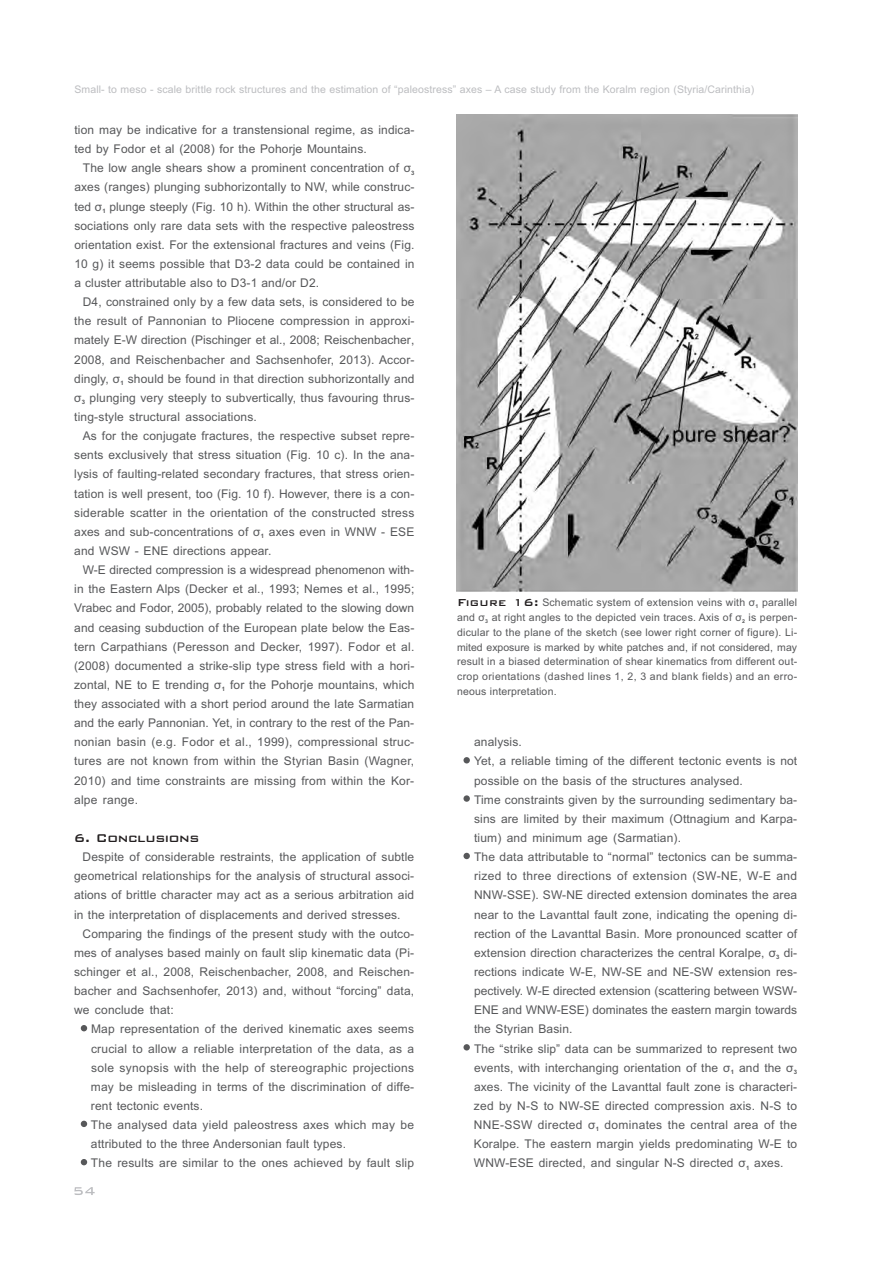
<style>
.page{position:relative;width:893px;height:1263px;background:#fff}
.page>*{position:absolute;margin:0;border:0;box-sizing:border-box;transform-origin:0 0}
.t1{font:500 15px "Bank Gothic BT";letter-spacing:-.025em;color:#231f20}
.t2{font:12px/19.2px "Arial";letter-spacing:.01em;color:#57585a;text-align:justify}
.t3{font:10.5px/14.9px "Arial";letter-spacing:.02em;color:#57585a;text-align:justify}
.t4{font:10.5px "Arial";letter-spacing:.01em;color:#bcbdc0}
.t5{font:700 6px "Arial";color:#57585a}
.t6{font:700 5.25px "Arial";color:#57585a}
.s1{font-family:"Bank Gothic BT";font-weight:500;font-size:13.5px;color:#231f20}
</style>
<div class="page">
<svg style="left:81px;top:1025px;width:6px;height:6px"></svg>
<svg style="left:81px;top:1121px;width:6px;height:6px"></svg>
<svg style="left:81px;top:1159px;width:6px;height:6px"></svg>
<img style="left:457px;top:114px;width:341px;height:477px">
<div style="left:463px;top:757px;width:7px;height:6px;background:#57585a;border-radius:50%"></div>
<div style="left:463px;top:795px;width:7px;height:7px;background:#57585a;border-radius:50%"></div>
<div style="left:463px;top:853px;width:7px;height:6px;background:#57585a;border-radius:50%"></div>
<div style="left:463px;top:1044px;width:7px;height:6px;background:#57585a;border-radius:50%"></div>
<svg style="left:74px;top:1187px;width:21px;height:8px"></svg>
<p class="t4" style="left:74px;top:85px;width:681px">Small- to meso - scale brittle rock structures and the estimation of “paleostress” axes – A case study from the Koralm region (Styria/Carinthia)</p>
<p class="t2" style="left:74px;top:121px;width:342px">tion may be indicative for a transtensional regime, as indica&shy;ted by Fodor et al (2008) for the Pohorje Mountains.</p>
<p class="t2" style="left:74px;top:159px;width:342px;text-indent:9px">The low angle shears show a prominent concentration of σ<sub>3 </sub>axes (ranges) plunging subhorizontally to NW, while construc&shy;ted σ plunge steeply (Fig. 10 h). Within the other structural as-</p>
<p class="t5" style="left:102px;top:209px;width:5px">1</p>
<p class="t2" style="left:74px;top:217px;width:342px">sociations only rare data sets with the respective paleostress orientation exist. For the extensional fractures and veins (Fig.<br>10 g) it seems possible that D3-2 data could be contained in a cluster attributable also to D3-1 and/or D2.</p>
<p class="t2" style="left:74px;top:293px;width:342px;text-indent:9px">D4, constrained only by a few data sets, is considered to be the result of Pannonian to Pliocene compression in approxi&shy;mately E-W direction (Pischinger et al., 2008; Reischenbacher, 2008, and Reischenbacher and Sachsenhofer, 2013). Accor&shy;dingly, σ should be found in that direction subhorizontally and</p>
<p class="t5" style="left:120px;top:381px;width:5px">1</p>
<p class="t2" style="left:74px;top:389px;width:342px">σ plunging very steeply to subvertically, thus favouring thrus-</p>
<p class="t5" style="left:82px;top:400px;width:5px">3</p>
<p class="t2" style="left:74px;top:408px;width:184px">ting-style structural associations.</p>
<p class="t2" style="left:83px;top:427px;width:333px">As for the conjugate fractures, the respective subset repre-</p>
<p class="t2" style="left:74px;top:447px;width:342px">sents exclusively that stress situation (Fig. 10 c). In the ana-</p>
<p class="t2" style="left:74px;top:466px;width:342px">lysis of faulting-related secondary fractures, that stress orien-</p>
<p class="t2" style="left:74px;top:485px;width:342px">tation is well present, too (Fig. 10 f). However, there is a con-</p>
<p class="t2" style="left:74px;top:504px;width:342px">siderable scatter in the orientation of the constructed stress</p>
<p class="t2" style="left:74px;top:523px;width:342px">axes and sub-concentrations of σ axes even in WNW - ESE</p>
<p class="t5" style="left:261px;top:534px;width:5px">1</p>
<p class="t2" style="left:74px;top:542px;width:199px">and WSW - ENE directions appear.</p>
<p class="t2" style="left:83px;top:561px;width:333px">W-E directed compression is a widespread phenomenon with-</p>
<p class="t2" style="left:74px;top:580px;width:342px">in the Eastern Alps (Decker et al., 1993; Nemes et al., 1995;</p>
<p class="t2" style="left:74px;top:600px;width:341px">Vrabec and Fodor, 2005), probably related to the slowing down</p>
<p class="t2" style="left:74px;top:619px;width:342px">and ceasing subduction of the European plate below the Eas-</p>
<p class="t2" style="left:74px;top:638px;width:342px">tern Carpathians (Peresson and Decker, 1997). Fodor et al.</p>
<p class="t2" style="left:74px;top:657px;width:342px">(2008) documented a strike-slip type stress field with a hori-</p>
<p class="t2" style="left:74px;top:676px;width:342px">zontal, NE to E trending σ for the Pohorje mountains, which</p>
<p class="t5" style="left:222px;top:687px;width:5px">1</p>
<p class="t2" style="left:74px;top:695px;width:342px">they associated with a short period around the late Sarmatian and the early Pannonian. Yet, in contrary to the rest of the Pan&shy;nonian basin (e.g. Fodor et al., 1999), compressional struc&shy;tures are not known from within the Styrian Basin (Wagner, 2010) and time constraints are missing from within the Kor&shy;alpe range.</p>
<p class="t1" style="left:74px;top:830px;width:127px">6. Conclusions</p>
<p class="t2" style="left:74px;top:848px;width:342px;text-indent:9px">Despite of considerable restraints, the application of subtle geometrical relationships for the analysis of structural associ&shy;ations of brittle character may act as a serious arbitration aid in the interpretation of displacements and derived stresses.</p>
<p class="t2" style="left:74px;top:925px;width:342px;text-indent:9px">Comparing the findings of the present study with the outco&shy;mes of analyses based mainly on fault slip kinematic data (Pi&shy;schinger et al., 2008, Reischenbacher, 2008, and Reischen&shy;bacher and Sachsenhofer, 2013) and, without “forcing” data, we conclude that:</p>
<p class="t2" style="left:91px;top:1021px;width:325px;text-align:left">Map representation of the derived kinematic axes seems crucial to allow a reliable interpretation of the data, as a sole synopsis with the help of stereographic projections may be misleading in terms of the discrimination of diffe&shy;rent tectonic events.<br>The analysed data yield paleostress axes which may be attributed to the three Andersonian fault types.<br>The results are similar to the ones achieved by fault slip</p>
<p class="t3" style="left:457px;top:596px;width:342px"><span class="s1">Figure 16:</span> Schematic system of extension veins with σ parallel</p>
<p class="t6" style="left:755px;top:604px;width:4px">1</p>
<p class="t3" style="left:457px;top:611px;width:342px">and σ at right angles to the depicted vein traces. Axis of σ is perpen-</p>
<p class="t6" style="left:485px;top:619px;width:4px">3</p>
<p class="t6" style="left:742px;top:619px;width:4px">2</p>
<p class="t3" style="left:457px;top:625px;width:342px">dicular to the plane of the sketch (see lower right corner of figure). Li&shy;mited exposure is marked by white patches and, if not considered, may result in a biased determination of shear kinematics from different out&shy;crop orientations (dashed lines 1, 2, 3 and blank fields) and an erro&shy;neous interpretation.</p>
<p class="t2" style="left:474px;top:734px;width:325px;text-align:left">analysis.<br>Yet, a reliable timing of the different tectonic events is not possible on the basis of the structures analysed.<br>Time constraints given by the surrounding sedimentary ba&shy;sins are limited by their maximum (Ottnagium and Karpa&shy;tium) and minimum age (Sarmatian).<br>The data attributable to “normal” tectonics can be summa&shy;rized to three directions of extension (SW-NE, W-E and NNW-SSE). SW-NE directed extension dominates the area near to the Lavanttal fault zone, indicating the opening di&shy;rection of the Lavanttal Basin. More pronounced scatter of extension direction characterizes the central Koralpe, σ di-</p>
<p class="t5" style="left:776px;top:955px;width:5px">3</p>
<p class="t2" style="left:474px;top:963px;width:325px;text-align:left">rections indicate W-E, NW-SE and NE-SW extension res&shy;pectively. W-E directed extension (scattering between WSW-ENE and WNW-ESE) dominates the eastern margin towards the Styrian Basin.<br>The “strike slip” data can be summarized to represent two events, with interchanging orientation of the σ and the σ</p>
<p class="t5" style="left:731px;top:1070px;width:5px">1</p>
<p class="t5" style="left:794px;top:1070px;width:5px">3</p>
<p class="t2" style="left:474px;top:1078px;width:325px">axes. The vicinity of the Lavanttal fault zone is characteri&shy;zed by N-S to NW-SE directed compression axis. N-S to NNE-SSW directed σ dominates the central area of the</p>
<p class="t5" style="left:596px;top:1127px;width:5px">1</p>
<p class="t2" style="left:474px;top:1135px;width:325px">Koralpe. The eastern margin yields predominating W-E to<br>WNW-ESE directed, and singular N-S directed σ axes.</p>
<p class="t5" style="left:746px;top:1165px;width:5px">1</p>
</div>
